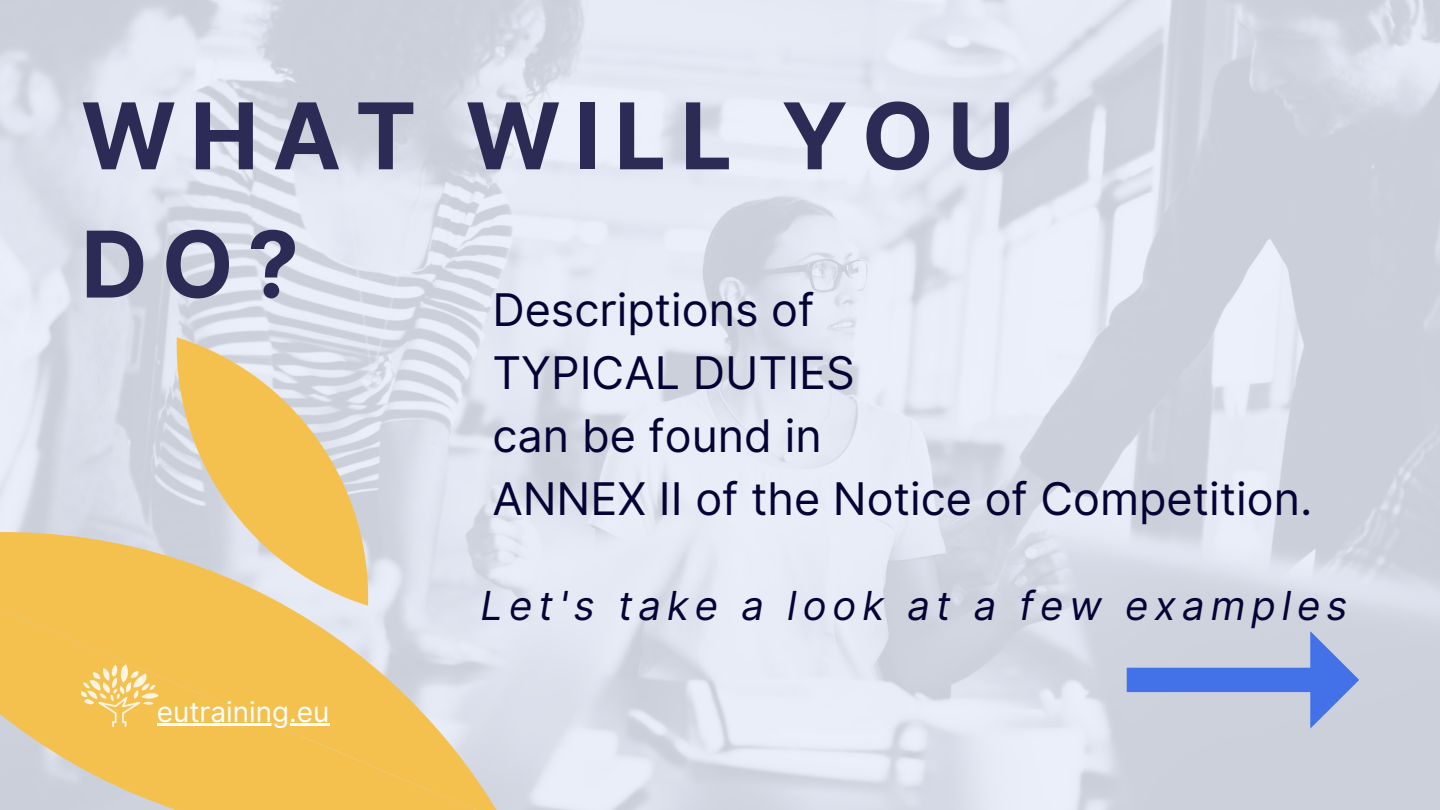
<style>
.page{position:relative;width:1440px;height:810px;background:#fff}
.page>*{position:absolute;margin:0;border:0;box-sizing:border-box;transform-origin:0 0}
.t1{font:700 92px/128.2px "Inter";letter-spacing:.15em;color:#2b2b55}
.t2{font:45px/63px "Inter";color:#030335}
.t3{font:italic 40px "Inter";letter-spacing:.15em;color:#030335}
.t4{font:28px "Inter";color:#fff}
</style>
<div class="page">
<img style="left:0;top:0;width:1440px;height:810px">
<svg style="left:0;top:520px;width:503px;height:290px;background:#eaca82"></svg>
<svg style="left:175px;top:337px;width:195px;height:269px;background:#e6cd96"></svg>
<svg style="left:81px;top:664px;width:78px;height:63px;background:#f5cc70"></svg>
<hr style="left:157px;top:724px;width:173px;height:2px;background:#fff">
<svg style="left:1127px;top:631px;width:232px;height:98px;background:#a3b4df"></svg>
<h1 class="t1" style="left:81px;top:72px;width:935px">WHAT WILL YOU<br>DO?</h1>
<p class="t2" style="left:492px;top:278px;width:822px">Descriptions of<br>TYPICAL DUTIES<br>can be found in<br>ANNEX II of the Notice of Competition.</p>
<p class="t4" style="left:157px;top:695px;width:174px">eutraining.eu</p>
<p class="t3" style="left:481px;top:582px;width:868px">Let's take a look at a few examples</p>
</div>
